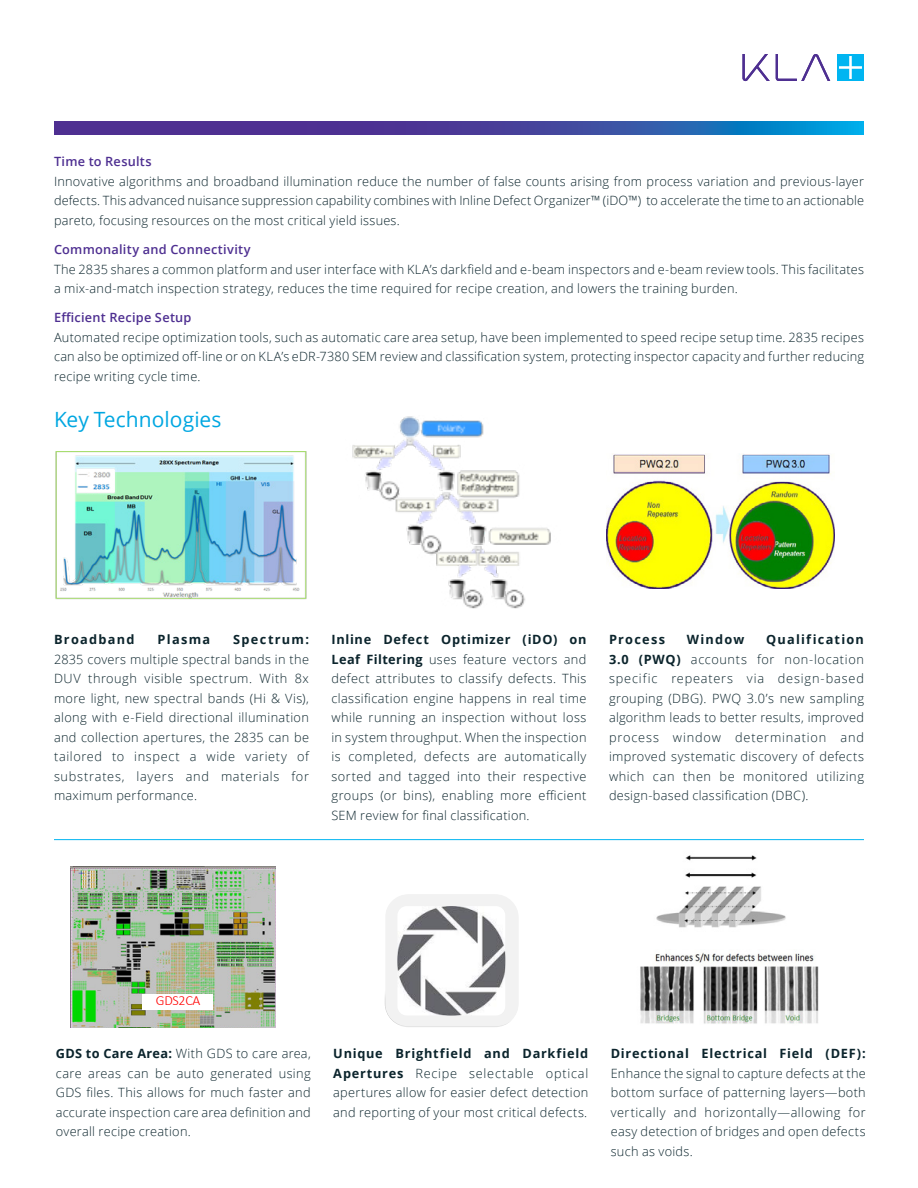
<style>
.page{position:relative;width:918px;height:1188px;background:#fff}
.page>*{position:absolute;margin:0;border:0;box-sizing:border-box;transform-origin:0 0}
.t1{font:21px "Open Sans";letter-spacing:.005em;color:#00a7e1}
.t2{font:300 14.1px "Calibri";letter-spacing:-.025em;color:#f00}
.t3{font:300 12.75px/19.5px "Open Sans";letter-spacing:.02em;color:#0b242c;text-align:justify}
.t4{font:600 12.75px "Open Sans";letter-spacing:.02em;color:#4e2f91}
.t5{font:700 12.75px "Open Sans";letter-spacing:.095em;color:#0b242c}
.t6{font:700 12.75px "Open Sans";letter-spacing:.06em;color:#0b242c}
.s1{font-weight:700}
</style>
<div class="page">
<svg style="left:776px;top:54px;width:54px;height:27px"></svg>
<svg style="left:742px;top:54px;width:28px;height:27px"></svg>
<div style="left:837px;top:54px;width:27px;height:27px;background:#00b5f1"></div>
<svg style="left:839px;top:56px;width:23px;height:23px"></svg>
<svg style="left:54px;top:122px;width:810px;height:13px;background:#3a4ba2"></svg>
<img style="left:607px;top:453px;width:228px;height:135px">
<img style="left:352px;top:416px;width:199px;height:193px">
<img style="left:70px;top:867px;width:205px;height:160px">
<div style="left:143px;top:994px;width:70px;height:15px;background:#fff"></div>
<img style="left:640px;top:855px;width:179px;height:169px">
<svg style="left:385px;top:894px;width:134px;height:132px"></svg>
<img style="left:397px;top:906px;width:108px;height:110px">
<img style="left:55px;top:451px;width:252px;height:149px">
<hr style="left:54px;top:839px;width:810px;height:1px;background:#00b5f1">
<p class="t4" style="left:54px;top:153px;width:99px">Time to Results</p>
<p class="t3" style="left:54px;top:171px;width:812px">Innovative algorithms and broadband illumination reduce the number of false counts arising from process variation and previous-layer defects. This advanced nuisance suppression capability combines with Inline Defect Organizer™ (iDO™) to accelerate the time to an actionable pareto, focusing resources on the most critical yield issues.</p>
<p class="t4" style="left:54px;top:241px;width:198px">Commonality and Connectivity</p>
<p class="t3" style="left:54px;top:259px;width:812px">The 2835 shares a common platform and user interface with KLA’s darkfield and e-beam inspectors and e-beam review tools. This facilitates a mix-and-match inspection strategy, reduces the time required for recipe creation, and lowers the training burden.</p>
<p class="t4" style="left:54px;top:309px;width:139px">Efficient Recipe Setup</p>
<p class="t3" style="left:54px;top:327px;width:812px">Automated recipe optimization tools, such as automatic care area setup, have been implemented to speed recipe setup time. 2835 recipes can also be optimized off-line or on KLA’s eDR-7380 SEM review and classification system, protecting inspector capacity and further reducing recipe writing cycle time.</p>
<h1 class="t1" style="left:54px;top:405px;width:169px">Key Technologies</h1>
<p class="t5" style="left:54px;top:631px;width:82px">Broadband</p>
<p class="t5" style="left:158px;top:631px;width:54px">Plasma</p>
<p class="t5" style="left:233px;top:631px;width:77px">Spectrum:</p>
<p class="t3" style="left:54px;top:649px;width:257px">2835 covers multiple spectral bands in the DUV through visible spectrum. With 8x more light, new spectral bands (Hi &amp; Vis), along with e-Field directional illumination and collection apertures, the 2835 can be tailored to inspect a wide variety of substrates, layers and materials for maximum performance.</p>
<p class="t3" style="left:609px;top:629px;width:257px;text-indent:157px"><span class="s1">Qualification 3.0 (PWQ)</span> accounts for non-location specific repeaters via design-based grouping (DBG). PWQ 3.0’s new sampling algorithm leads to better results, improved process window determination and improved systematic discovery of defects which can then be monitored utilizing design-based classification (DBC).</p>
<p class="t3" style="left:332px;top:629px;width:257px"><span class="s1">Inline Defect Optimizer (iDO) on Leaf Filtering</span> uses feature vectors and defect attributes to classify defects. This classification engine happens in real time while running an inspection without loss in system throughput. When the inspection is completed, defects are automatically sorted and tagged into their respective groups (or bins), enabling more efficient SEM review for final classification.</p>
<p class="t5" style="left:609px;top:630px;width:58px">Process</p>
<p class="t5" style="left:687px;top:630px;width:59px">Window</p>
<p class="t2" style="left:156px;top:992px;width:46px">GDS2CA</p>
<p class="t3" style="left:56px;top:1044px;width:257px"><span class="s1">GDS to Care Area:</span> With GDS to care area, care areas can be auto generated using GDS files. This allows for much faster and accurate inspection care area definition and overall recipe creation.</p>
<p class="t3" style="left:333px;top:1044px;width:257px"><span class="s1">Unique Brightfield and Darkfield Apertures</span> Recipe selectable optical apertures allow for easier defect detection and reporting of your most critical defects.</p>
<p class="t6" style="left:611px;top:1045px;width:257px">Directional Electrical Field (DEF):</p>
<p class="t3" style="left:611px;top:1063px;width:257px">Enhance the signal to capture defects at the bottom surface of patterning layers—both vertically and horizontally—allowing for easy detection of bridges and open defects such as voids.</p>
</div>
